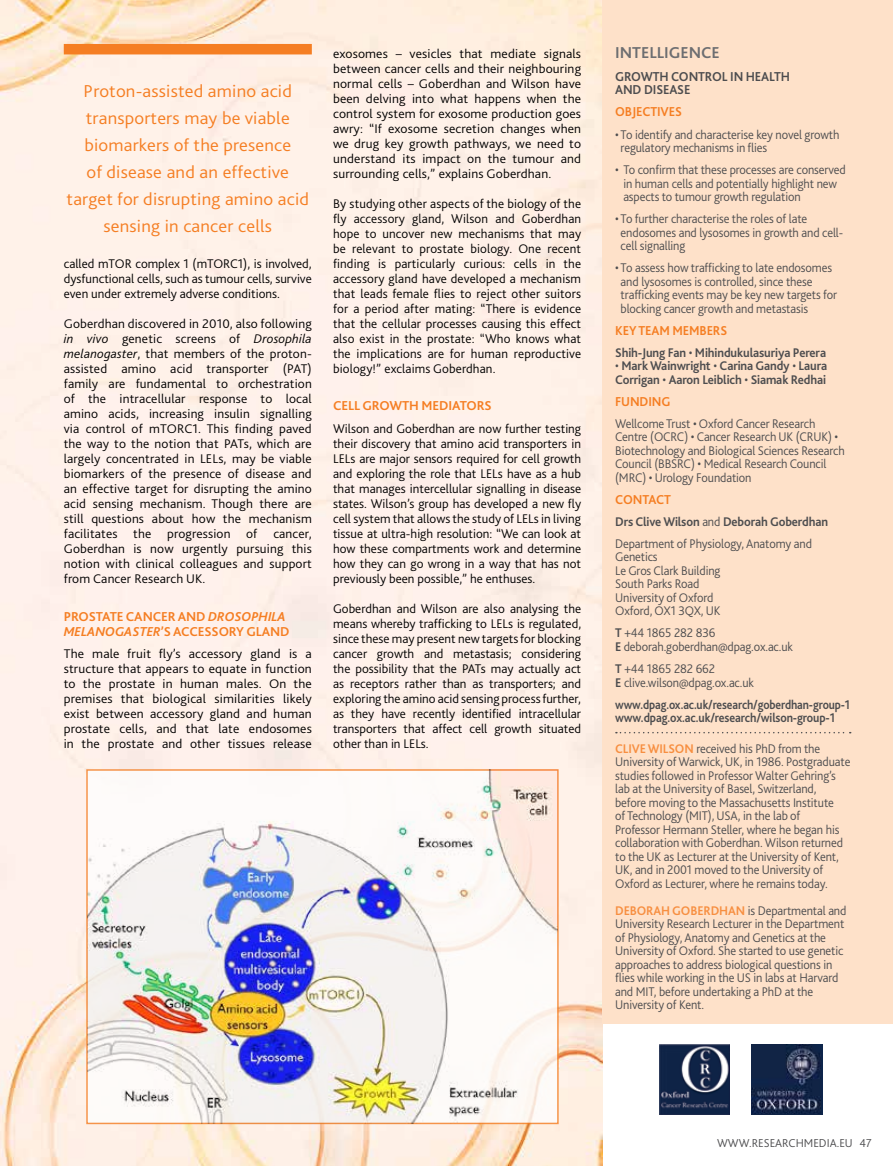
<style>
.page{position:relative;width:893px;height:1166px;background:#fff}
.page>*{position:absolute;margin:0;border:0;box-sizing:border-box;transform-origin:0 0}
.t1{font:300 18px/27px "Bliss 2";letter-spacing:.01em;color:#f57e23;text-align:center;scale:1.05 1}
.t2{font:700 16.5px "Bliss 2";color:#6d6e71}
.t3{font:700 13.5px/15px "Bliss 2";letter-spacing:-.01em;color:#f57e23}
.t4{font:700 13.5px "Bliss 2";letter-spacing:-.01em;color:#f57e23;scale:.95 1}
.t5{font:700 13.5px/13.5px "Bliss 2";letter-spacing:-.01em;color:#4d4d4f;scale:.95 1}
.t6{font:300 13.2px/15px "Bliss 2";letter-spacing:.01em;color:#000;text-align:justify}
.t7{font:300 13.2px/13.5px "Bliss 2";letter-spacing:-.01em;color:#4d4d4f;scale:.95 1}
.t8{font:300 13.2px/15px "Bliss 2";letter-spacing:.01em;color:#000;text-align:justify;scale:1.04 1}
.t9{font:700 13.2px/13.5px "Bliss 2";letter-spacing:-.01em;color:#4d4d4f;scale:.95 1}
.t10{font:700 13.2px/13.5px "Bliss 2";letter-spacing:-.01em;color:#4d4d4f;scale:.88 1}
.t11{font:300 12px "Bliss 2";color:#4d4d4f}
.s1{font-style:italic}
.s2{font-weight:300}
.s3{font-weight:700}
.s4{font-weight:700;color:#f78f41}
</style>
<div class="page">
<img style="left:0;top:0;width:602px;height:1165px">
<div style="left:602px;top:0;width:291px;height:1022px;background:#fee1c9"></div>
<img style="left:751px;top:1044px;width:71px;height:70px">
<img style="left:659px;top:1044px;width:71px;height:70px">
<img style="left:87px;top:769px;width:471px;height:354px">
<div style="left:64px;top:44px;width:248px;height:10px;background:#f57e23"></div>
<svg style="left:616px;top:731px;width:235px;height:2px"></svg>
<h1 class="t1" style="left:67px;top:77px;width:232px">Proton-assisted amino acid transporters may be viable biomarkers of the presence<br>of disease and an effective target for disrupting amino acid sensing in cancer cells</h1>
<p class="t6" style="left:64px;top:255px;width:250px">called mTOR complex 1 (mTORC1), is involved, dysfunctional cells, such as tumour cells, survive even under extremely adverse conditions.</p>
<p class="t6" style="left:64px;top:315px;width:250px">Goberdhan discovered in 2010, also following <span class="s1">in vivo</span> genetic screens of <span class="s1">Drosophila melanogaster</span>, that members of the proton&shy;assisted amino acid transporter (PAT) family are fundamental to orchestration of the intracellular response to local amino acids, increasing insulin signalling via control of mTORC1. This finding paved the way to the notion that PATs, which are largely concentrated in LELs, may be viable biomarkers of the presence of disease and an effective target for disrupting the amino acid sensing mechanism. Though there are still questions about how the mechanism facilitates the progression of cancer, Goberdhan is now urgently pursuing this notion with clinical colleagues and support from Cancer Research UK.</p>
<p class="t3" style="left:64px;top:608px;width:227px">PROSTATE CANCER AND <span class="s1">DROSOPHILA<br>MELANOGASTER</span>’S ACCESSORY GLAND</p>
<p class="t8" style="left:64px;top:645px;width:240px">The male fruit fly’s accessory gland is a structure that appears to equate in function to the prostate in human males. On the premises that biological similarities likely exist between accessory gland and human prostate cells, and that late endosomes in the prostate and other tissues release</p>
<p class="t8" style="left:333px;top:45px;width:240px">exosomes – vesicles that mediate signals between cancer cells and their neighbouring normal cells – Goberdhan and Wilson have been delving into what happens when the control system for exosome production goes awry: “If exosome secretion changes when we drug key growth pathways, we need to understand its impact on the tumour and surrounding cells,” explains Goberdhan.</p>
<p class="t6" style="left:333px;top:195px;width:250px">By studying other aspects of the biology of the fly accessory gland, Wilson and Goberdhan hope to uncover new mechanisms that may be relevant to prostate biology. One recent finding is particularly curious: cells in the accessory gland have developed a mechanism that leads female flies to reject other suitors for a period after mating: “There is evidence that the cellular processes causing this effect also exist in the prostate: “Who knows what the implications are for human reproductive biology!” exclaims Goberdhan.</p>
<p class="t3" style="left:333px;top:398px;width:160px">CELL GROWTH MEDIATORS</p>
<p class="t6" style="left:333px;top:420px;width:250px">Wilson and Goberdhan are now further testing their discovery that amino acid transporters in LELs are major sensors required for cell growth and exploring the role that LELs have as a hub that manages intercellular signalling in disease states. Wilson’s group has developed a new fly cell system that allows the study of LELs in living tissue at ultra-high resolution: “We can look at how these compartments work and determine how they can go wrong in a way that has not previously been possible,” he enthuses.</p>
<p class="t6" style="left:333px;top:600px;width:250px">Goberdhan and Wilson are also analysing the means whereby trafficking to LELs is regulated, since these may present new targets for blocking cancer growth and metastasis; considering the possibility that the PATs may actually act as receptors rather than as transporters; and exploring the amino acid sensing process further, as they have recently identified intracellular transporters that affect cell growth situated other than in LELs.</p>
<p class="t2" style="left:615px;top:42px;width:106px">INTELLIGENCE</p>
<p class="t5" style="left:615px;top:69px;width:186px">GROWTH CONTROL IN HEALTH<br>AND DISEASE</p>
<p class="t4" style="left:615px;top:104px;width:72px">OBJECTIVES</p>
<p class="t7" style="left:621px;top:127px;width:232px;text-indent:-5px">• To identify and characterise key novel growth regulatory mechanisms in flies</p>
<p class="t7" style="left:623px;top:162px;width:236px;text-indent:-8px">• To confirm that these processes are conserved in human cells and potentially highlight new aspects to tumour growth regulation</p>
<p class="t7" style="left:621px;top:211px;width:236px;text-indent:-5px">• To further characterise the roles of late endosomes and lysosomes in growth and cell&shy;cell signalling</p>
<p class="t7" style="left:621px;top:260px;width:229px;text-indent:-5px">• To assess how trafficking to late endosomes and lysosomes is controlled, since these trafficking events may be key new targets for blocking cancer growth and metastasis</p>
<p class="t4" style="left:615px;top:322px;width:119px">KEY TEAM MEMBERS</p>
<p class="t9" style="left:615px;top:345px;width:224px">Shih-Jung Fan <span class="s2">•</span> Mihindukulasuriya Perera</p>
<p class="t9" style="left:615px;top:358px;width:225px"><span class="s2">•</span> Mark Wainwright <span class="s2">•</span> Carina Gandy <span class="s2">•</span> Laura<br>Corrigan <span class="s2">•</span> Aaron Leiblich <span class="s2">•</span> Siamak Redhai</p>
<p class="t4" style="left:615px;top:393px;width:60px">FUNDING</p>
<p class="t7" style="left:615px;top:416px;width:243px">Wellcome Trust • Oxford Cancer Research Centre (OCRC) • Cancer Research UK (CRUK) • Biotechnology and Biological Sciences Research Council (BBSRC) • Medical Research Council (MRC) • Urology Foundation</p>
<p class="t4" style="left:615px;top:491px;width:60px">CONTACT</p>
<p class="t7" style="left:615px;top:510px;width:226px;line-height:22px"><span class="s3">Drs Clive Wilson</span> and <span class="s3">Deborah Goberdhan<br></span>Department of Physiology, Anatomy and</p>
<p class="t7" style="left:615px;top:549px;width:112px">Genetics<br>Le Gros Clark Building<br>South Parks Road<br>University of Oxford<br>Oxford, OX1 3QX, UK</p>
<p class="t7" style="left:615px;top:626px;width:189px"><span class="s3">T</span> +44 1865 282 836<br><span class="s3">E</span> deborah.goberdhan@dpag.ox.ac.uk</p>
<p class="t7" style="left:615px;top:661px;width:148px"><span class="s3">T</span> +44 1865 282 662<br><span class="s3">E</span> clive.wilson@dpag.ox.ac.uk</p>
<p class="t10" style="left:615px;top:696px;width:268px">www.dpag.ox.ac.uk/research/goberdhan-group-1 www.dpag.ox.ac.uk/research/wilson-group-1</p>
<p class="t7" style="left:615px;top:741px;width:249px"><span class="s4">CLIVE WILSON</span> received his PhD from the University of Warwick, UK, in 1986. Postgraduate studies followed in Professor Walter Gehring’s lab at the University of Basel, Switzerland, before moving to the Massachusetts Institute<br>of Technology (MIT), USA, in the lab of<br>Professor Hermann Steller, where he began his collaboration with Goberdhan. Wilson returned to the UK as Lecturer at the University of Kent, UK, and in 2001 moved to the University of Oxford as Lecturer, where he remains today.</p>
<p class="t7" style="left:615px;top:903px;width:245px"><span class="s4">DEBORAH GOBERDHAN</span> is Departmental and University Research Lecturer in the Department of Physiology, Anatomy and Genetics at the University of Oxford. She started to use genetic approaches to address biological questions in flies while working in the US in labs at Harvard and MIT, before undertaking a PhD at the University of Kent.</p>
<p class="t11" style="left:717px;top:1135px;width:156px">WWW.RESEARCHMEDIA.EU 47</p>
</div>
